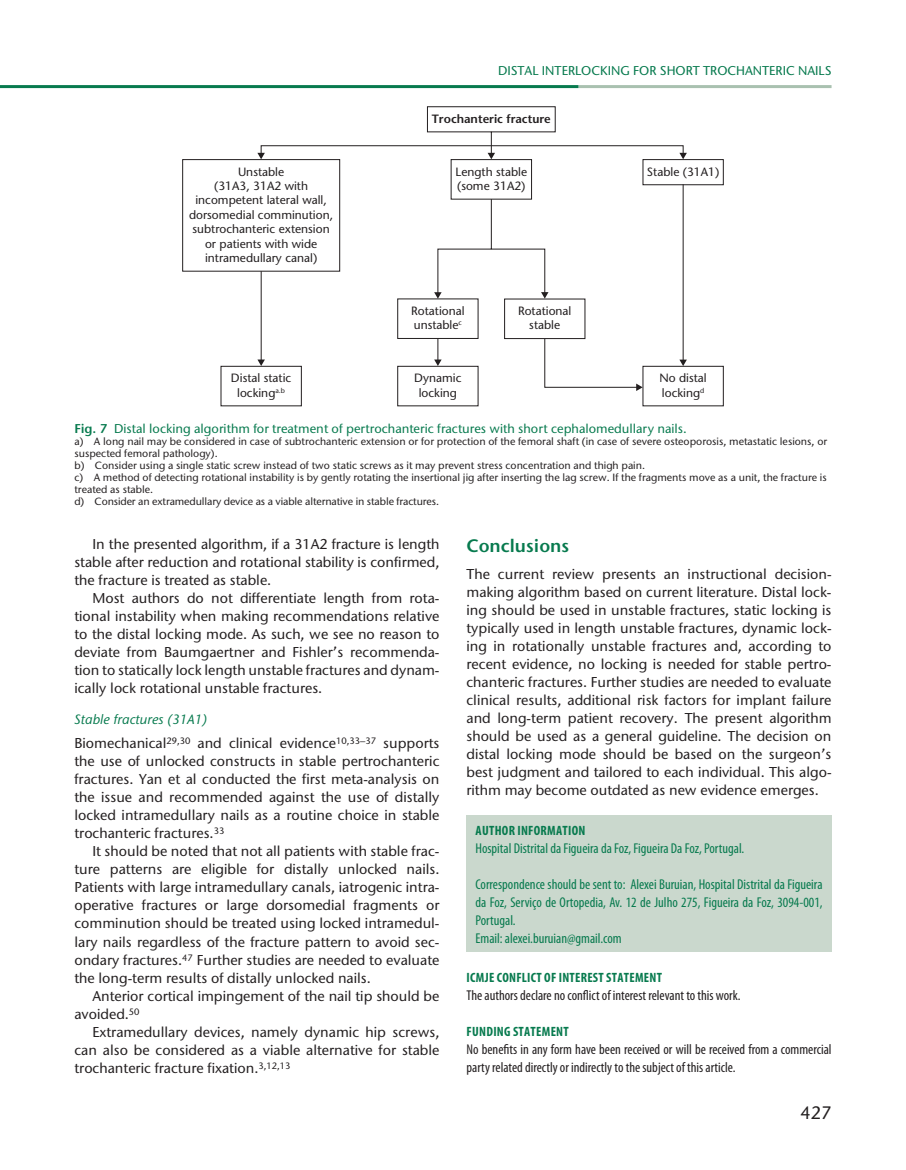
<style>
.page{position:relative;width:906px;height:1170px;background:#fff}
.page>*{position:absolute;margin:0;border:0;box-sizing:border-box;transform-origin:0 0}
.t1{font:600 18px "Stone Sans ITC Pro";color:#077a4e}
.t2{font:500 18px "Stone Sans ITC Pro";color:#231f20}
.t3{font:500 14.25px/18px "Stone Sans ITC Pro";color:#231f20;text-align:justify}
.t4{font:condensed 14.25px/18px "Myriad Pro";color:#077a4e}
.t5{font:condensed 14.25px/18px "Myriad Pro";color:#231f20}
.t6{font:700 condensed 13.5px "Myriad Pro";letter-spacing:.02em;color:#077a4e}
.t7{font:italic 500 13.5px "Stone Sans ITC Pro";color:#077a4e}
.t8{font:500 12.75px "Stone Sans ITC Pro";color:#077a4e}
.t9{font:500 12px/14.4px "Stone Sans Std";color:#231f20;text-align:center}
.t10{font:600 12px "Stone Sans Std";color:#231f20}
.t11{font:500 10.5px/12px "Stone Sans ITC Pro";color:#231f20}
.s1{font-weight:600}
</style>
<div class="page">
<hr style="left:578px;top:85px;width:253px;height:3px;background:#a9c1b0">
<hr style="left:0;top:85px;width:578px;height:3px;background:#077a4e">
<div style="left:466px;top:815px;width:365px;height:136px;background:#cad8cd"></div>
<div style="left:221px;top:366px;width:81px;height:40px;border:1px solid #231f20"></div>
<div style="left:397px;top:366px;width:81px;height:40px;border:1px solid #231f20"></div>
<div style="left:642px;top:366px;width:81px;height:40px;border:1px solid #231f20"></div>
<div style="left:397px;top:298px;width:81px;height:41px;border:1px solid #231f20"></div>
<div style="left:504px;top:298px;width:81px;height:41px;border:1px solid #231f20"></div>
<div style="left:182px;top:159px;width:158px;height:112px;border:1px solid #231f20"></div>
<div style="left:642px;top:159px;width:81px;height:26px;border:1px solid #231f20"></div>
<div style="left:451px;top:159px;width:81px;height:40px;border:1px solid #231f20"></div>
<svg style="left:427px;top:106px;width:129px;height:53px"></svg>
<svg style="left:434px;top:198px;width:114px;height:101px"></svg>
<svg style="left:434px;top:339px;width:7px;height:27px"></svg>
<svg style="left:544px;top:338px;width:98px;height:53px"></svg>
<hr style="left:683px;top:184px;width:1px;height:176px;background:#231f20">
<svg style="left:679px;top:359px;width:8px;height:7px"></svg>
<hr style="left:261px;top:271px;width:1px;height:89px;background:#231f20">
<svg style="left:257px;top:359px;width:8px;height:7px"></svg>
<div style="left:261px;top:145px;width:422px;height:9px;border:1px solid #231f20"></div>
<svg style="left:257px;top:153px;width:8px;height:6px"></svg>
<svg style="left:679px;top:153px;width:8px;height:6px"></svg>
<p class="t8" style="left:498px;top:63px;width:17px">Distal</p>
<p class="t8" style="left:542px;top:63px;width:22px">interloc</p>
<p class="t8" style="left:600px;top:63px;width:42px">king for</p>
<p class="t8" style="left:660px;top:63px;width:9px">short</p>
<p class="t8" style="left:703px;top:63px;width:10px">trocha</p>
<p class="t8" style="left:753px;top:63px;width:17px">nteric</p>
<p class="t8" style="left:798px;top:63px;width:17px">nails</p>
<p class="t10" style="left:432px;top:111px;width:121px">Trochanteric fracture</p>
<p class="t9" style="left:189px;top:164px;width:146px">Unstable<br>(31A3, 31A2 with incompetent lateral wall, dorsomedial comminution, subtrochanteric extension or patients with wide intramedullary canal)</p>
<p class="t9" style="left:455px;top:164px;width:73px">Length stable</p>
<p class="t9" style="left:647px;top:164px;width:74px">Stable (31A1)</p>
<p class="t9" style="left:457px;top:179px;width:70px">(some 31A2)</p>
<p class="t9" style="left:411px;top:303px;width:55px;text-align:left">Rotational unstable<sup>c</sup></p>
<p class="t9" style="left:518px;top:304px;width:55px">Rotational stable</p>
<p class="t9" style="left:231px;top:371px;width:62px">Distal static locking<sup>a.b</sup></p>
<p class="t9" style="left:414px;top:371px;width:49px">Dynamic locking</p>
<p class="t9" style="left:659px;top:371px;width:49px;text-align:left">No distal locking<sup>d</sup></p>
<p class="t8" style="left:74px;top:421px;width:614px"><span class="s1">Fig. 7</span> Distal locking algorithm for treatment of pertrochanteric fractures with short cephalomedullary nails.</p>
<p class="t11" style="left:74px;top:435px;width:754px">a) A long nail may be considered in case of subtrochanteric extension or for protection of the femoral shaft (in case of severe osteoporosis, metastatic lesions, or suspected femoral pathology).<br>b) Consider using a single static screw instead of two static screws as it may prevent stress concentration and thigh pain.<br>c) A method of detecting rotational instability is by gently rotating the insertional jig after inserting the lag screw. If the fragments move as a unit, the fracture is treated as stable.<br>d) Consider an extramedullary device as a viable alternative in stable fractures.</p>
<p class="t3" style="left:74px;top:534px;width:366px;text-indent:18px">In the presented algorithm, if a 31A2 fracture is length stable after reduction and rotational stability is confirmed, the fracture is treated as stable.</p>
<p class="t3" style="left:74px;top:588px;width:366px;text-indent:18px">Most authors do not differentiate length from rota&shy;tional instability when making recommendations relative to the distal locking mode. As such, we see no reason to deviate from Baumgaertner and Fishler’s recommenda&shy;tion to statically lock length unstable fractures and dynam&shy;ically lock rotational unstable fractures.</p>
<p class="t7" style="left:74px;top:711px;width:135px">Stable fractures (31A1)</p>
<p class="t3" style="left:74px;top:734px;width:366px">Biomechanical<sup>29,30</sup> and clinical evidence<sup>10,33–37</sup> supports the use of unlocked constructs in stable pertrochanteric fractures. Yan et al conducted the first meta-analysis on the issue and recommended against the use of distally locked intramedullary nails as a routine choice in stable trochanteric fractures.<sup>33</sup></p>
<p class="t3" style="left:74px;top:842px;width:366px;text-indent:18px">It should be noted that not all patients with stable frac&shy;ture patterns are eligible for distally unlocked nails.<br>Patients with large intramedullary canals, iatrogenic intra&shy;operative fractures or large dorsomedial fragments or comminution should be treated using locked intramedul&shy;lary nails regardless of the fracture pattern to avoid sec&shy;ondary fractures.<sup>47</sup> Further studies are needed to evaluate the long-term results of distally unlocked nails.</p>
<p class="t3" style="left:74px;top:986px;width:366px;text-indent:18px">Anterior cortical impingement of the nail tip should be avoided.<sup>50</sup></p>
<p class="t3" style="left:74px;top:1022px;width:366px;text-indent:18px">Extramedullary devices, namely dynamic hip screws, can also be considered as a viable alternative for stable trochanteric fracture fixation.<sup>3,12,13</sup></p>
<p class="t1" style="left:466px;top:534px;width:104px">Conclusions</p>
<p class="t3" style="left:466px;top:564px;width:366px">The current review presents an instructional decision&shy;making algorithm based on current literature. Distal lock&shy;ing should be used in unstable fractures, static locking is typically used in length unstable fractures, dynamic lock&shy;ing in rotationally unstable fractures and, according to recent evidence, no locking is needed for stable pertro&shy;chanteric fractures. Further studies are needed to evaluate clinical results, additional risk factors for implant failure and long-term patient recovery. The present algorithm should be used as a general guideline. The decision on distal locking mode should be based on the surgeon’s best judgment and tailored to each individual. This algo&shy;rithm may become outdated as new evidence emerges.</p>
<p class="t6" style="left:475px;top:821px;width:111px">AUTHOR INFORMATION</p>
<p class="t4" style="left:475px;top:838px;width:270px">Hospital Distrital da Figueira da Foz, Figueira Da Foz, Portugal.</p>
<p class="t4" style="left:475px;top:874px;width:348px">Correspondence should be sent to: Alexei Buruian, Hospital Distrital da Figueira da Foz, Serviço de Ortopedia, Av. 12 de Julho 275, Figueira da Foz, 3094-001, Portugal.<br>Email: alexei.buruian@gmail.com</p>
<p class="t6" style="left:466px;top:969px;width:197px">ICMJE CONFLICT OF INTEREST STATEMENT</p>
<p class="t5" style="left:466px;top:986px;width:276px">The authors declare no conflict of interest relevant to this work.</p>
<p class="t6" style="left:466px;top:1023px;width:104px">FUNDING STATEMENT</p>
<p class="t5" style="left:466px;top:1040px;width:366px">No benefits in any form have been received or will be received from a commercial party related directly or indirectly to the subject of this article.</p>
<p class="t2" style="left:800px;top:1101px;width:32px">427</p>
</div>
